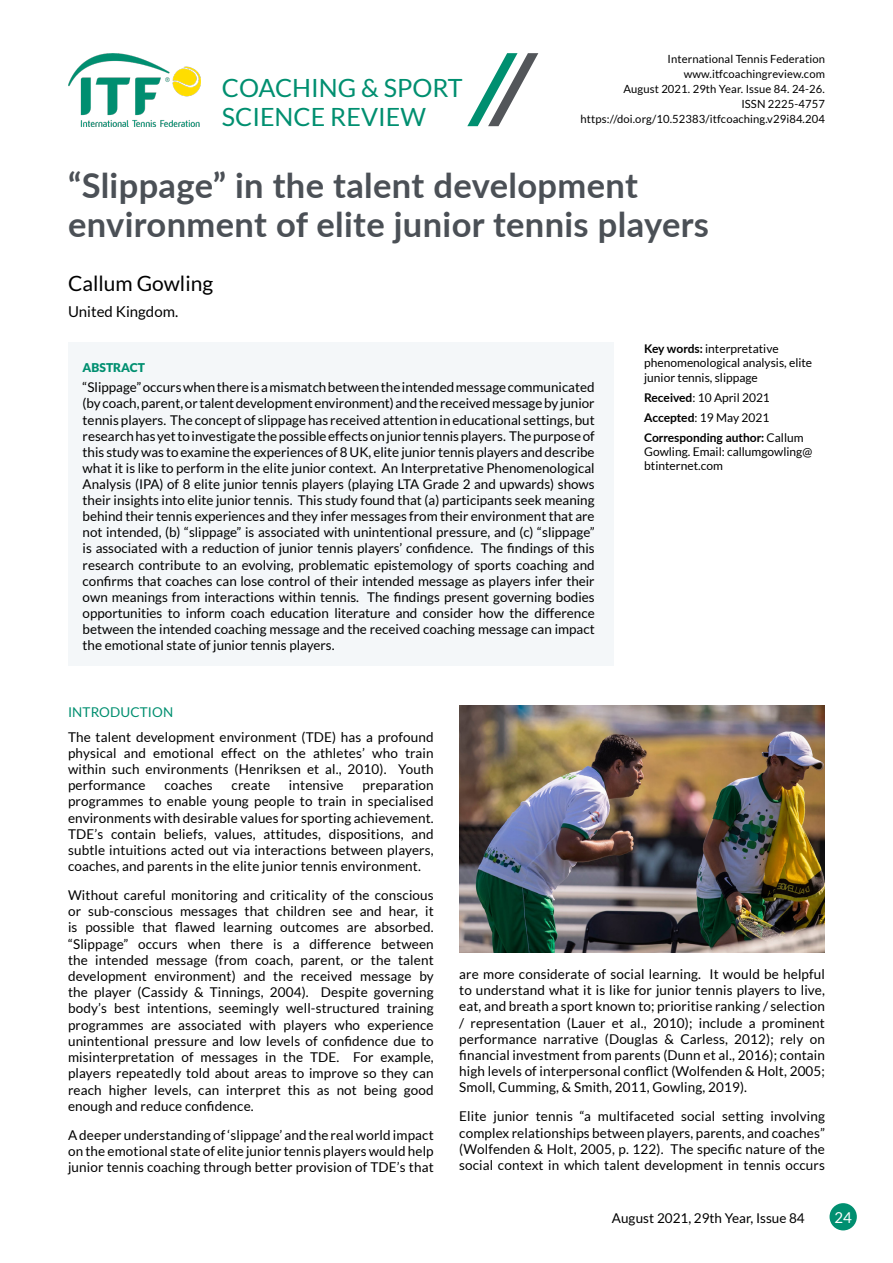
<style>
.page{position:relative;width:893px;height:1263px;background:#fff}
.page>*{position:absolute;margin:0;border:0;box-sizing:border-box;transform-origin:0 0}
.t1{font:700 34.5px/39px "Lato";letter-spacing:.01em;color:#4b5056}
.t2{font:25.05px/29px "Lato";color:#008f70}
.t3{font:21px "Lato";color:#000}
.t4{font:15px "Lato";color:#000}
.t5{font:15px "Lato";color:#fff}
.t6{font:13.5px/16.2px "Lato";letter-spacing:.01em;color:#000;text-align:justify}
.t7{font:13.5px "Lato";letter-spacing:.01em;color:#008f70}
.t8{font:13.35px/16px "Lato";color:#000;text-align:justify}
.t9{font:900 12.15px "Lato";color:#008f70}
.t10{font:12px/14.4px "Lato";color:#000}
.t11{font:700 12px/20px "Lato";color:#000}
.t12{font:11.25px/15px "Lato";letter-spacing:.01em;color:#000;text-align:right}
.s1{font-weight:700}
.s2{font-weight:400}
</style>
<div class="page">
<div style="left:829px;top:1203px;width:28px;height:27px;background:#008f70;border-radius:50%"></div>
<img style="left:68px;top:53px;width:133px;height:73px">
<svg style="left:467px;top:53px;width:71px;height:73px"></svg>
<div style="left:68px;top:343px;width:546px;height:323px;background:#f4f7f9"></div>
<img style="left:459px;top:706px;width:366px;height:246px">
<h2 class="t2" style="left:222px;top:73px;width:242px">COACHING &amp; SPORT<br>SCIENCE REVIEW</h2>
<p class="t12" style="left:581px;top:51px;width:246px">International Tennis Federation www.itfcoachingreview.com<br>August 2021. 29th Year. Issue 84. 24-26.<br>ISSN 2225-4757 https://doi.org/10.52383/itfcoaching.v29i84.204</p>
<h1 class="t1" style="left:68px;top:164px;width:643px">“Slippage” in the talent development environment of elite junior tennis players</h1>
<h3 class="t3" style="left:68px;top:271px;width:147px">Callum Gowling</h3>
<p class="t4" style="left:68px;top:303px;width:112px">United Kingdom.</p>
<p class="t10" style="left:644px;top:341px;width:170px"><span class="s1">Key words:</span> interpretative phenomenological analysis, elite junior tennis, slippage</p>
<p class="t11" style="left:644px;top:387px;width:161px">Received<span class="s2">: 10 April 2021<br></span>Accepted<span class="s2">: 19 May 2021<br></span>Corresponding author: <span class="s2">Callum</span></p>
<p class="t10" style="left:644px;top:444px;width:170px">Gowling. Email: callumgowling@ btinternet.com</p>
<p class="t9" style="left:83px;top:361px;width:64px">ABSTRACT</p>
<p class="t8" style="left:83px;top:379px;width:514px">“Slippage” occurs when there is a mismatch between the intended message communicated (by coach, parent, or talent development environment) and the received message by junior tennis players. The concept of slippage has received attention in educational settings, but research has yet to investigate the possible effects on junior tennis players. The purpose of this study was to examine the experiences of 8 UK, elite junior tennis players and describe what it is like to perform in the elite junior context. An Interpretative Phenomenological Analysis (IPA) of 8 elite junior tennis players (playing LTA Grade 2 and upwards) shows their insights into elite junior tennis. This study found that (a) participants seek meaning behind their tennis experiences and they infer messages from their environment that are not intended, (b) “slippage” is associated with unintentional pressure, and (c) “slippage” is associated with a reduction of junior tennis players’ confidence. The findings of this research contribute to an evolving, problematic epistemology of sports coaching and confirms that coaches can lose control of their intended message as players infer their own meanings from interactions within tennis. The findings present governing bodies opportunities to inform coach education literature and consider how the difference between the intended coaching message and the received coaching message can impact the emotional state of junior tennis players.</p>
<p class="t7" style="left:68px;top:704px;width:107px">INTRODUCTION</p>
<p class="t6" style="left:68px;top:728px;width:367px">The talent development environment (TDE) has a profound physical and emotional effect on the athletes’ who train within such environments (Henriksen et al., 2010). Youth performance</p>
<p class="t6" style="left:165px;top:777px;width:50px">coaches</p>
<p class="t6" style="left:232px;top:777px;width:40px">create</p>
<p class="t6" style="left:289px;top:777px;width:56px">intensive</p>
<p class="t6" style="left:68px;top:777px;width:367px;text-indent:295px">preparation programmes to enable young people to train in specialised environments with desirable values for sporting achievement.<br>TDE’s contain beliefs, values, attitudes, dispositions, and subtle intuitions acted out via interactions between players, coaches, and parents in the elite junior tennis environment.</p>
<p class="t6" style="left:68px;top:887px;width:367px">Without careful monitoring and criticality of the conscious or sub-conscious messages that children see and hear, it is possible that flawed learning outcomes are absorbed. “Slippage” occurs when there is a difference between the intended message (from coach, parent, or the talent development environment) and the received message by the player (Cassidy &amp; Tinnings, 2004). Despite governing body’s best intentions, seemingly well-structured training programmes are associated with players who experience unintentional pressure and low levels of confidence due to misinterpretation of messages in the TDE. For example, players repeatedly told about areas to improve so they can reach higher levels, can interpret this as not being good enough and reduce confidence.</p>
<p class="t6" style="left:68px;top:1126px;width:367px">A deeper understanding of ‘slippage’ and the real world impact on the emotional state of elite junior tennis players would help junior tennis coaching through better provision of TDE’s that</p>
<p class="t6" style="left:459px;top:966px;width:367px">are more considerate of social learning. It would be helpful to understand what it is like for junior tennis players to live, eat, and breath a sport known to; prioritise ranking / selection / representation (Lauer et al., 2010); include a prominent performance narrative (Douglas &amp; Carless, 2012); rely on financial investment from parents (Dunn et al., 2016); contain high levels of interpersonal conflict (Wolfenden &amp; Holt, 2005; Smoll, Cumming, &amp; Smith, 2011, Gowling, 2019).</p>
<p class="t6" style="left:459px;top:1108px;width:367px">Elite junior tennis “a multifaceted social setting involving complex relationships between players, parents, and coaches” (Wolfenden &amp; Holt, 2005, p. 122). The specific nature of the social context in which talent development in tennis occurs</p>
<p class="t6" style="left:612px;top:1209px;width:195px">August 2021, 29th Year, Issue 84</p>
<p class="t5" style="left:834px;top:1209px;width:19px">24</p>
</div>
